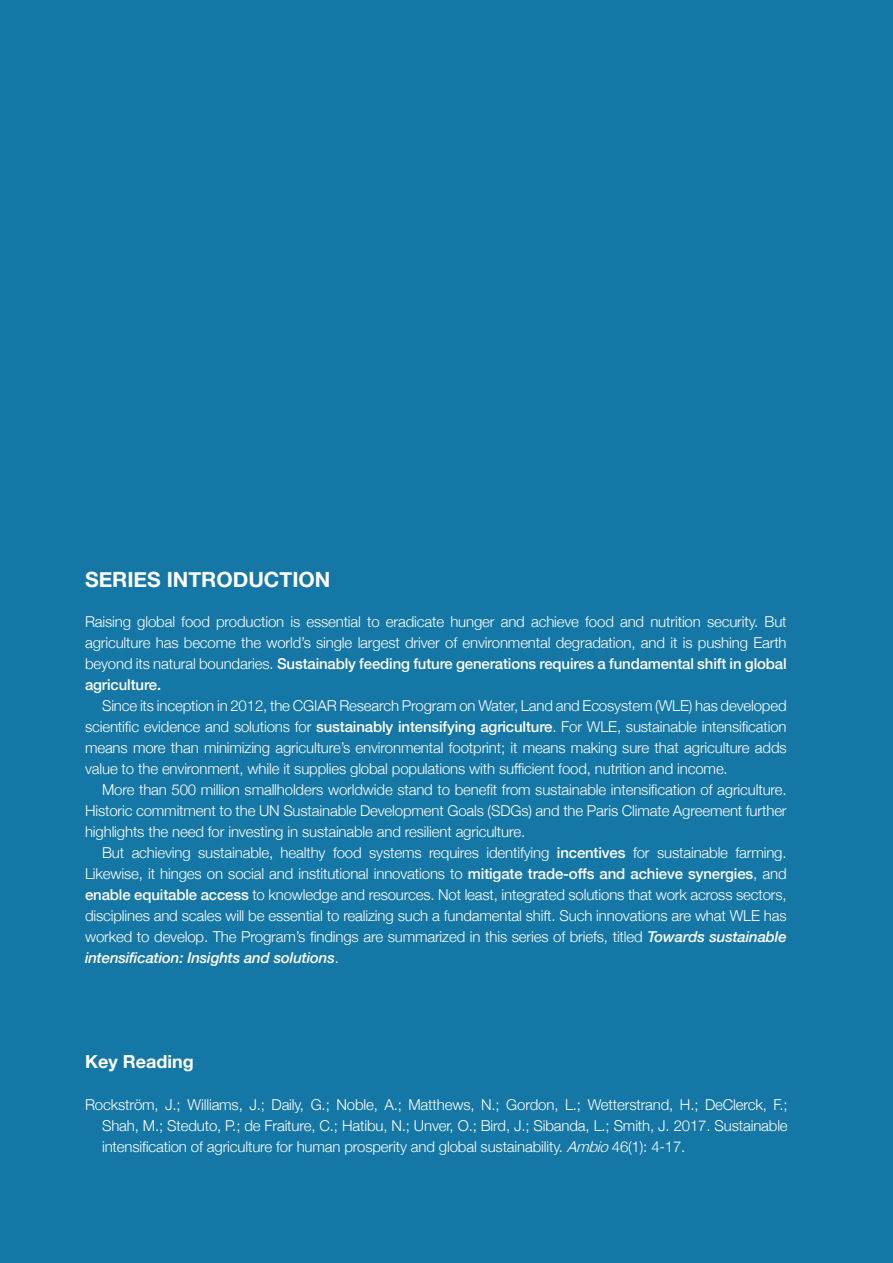
<style>
.page{position:relative;width:893px;height:1263px;background:#1477a6}
.page>*{position:absolute;margin:0;border:0;box-sizing:border-box;transform-origin:0 0}
.Heading_1{font:700 21px "Helvetica Neue";color:#fff}
.Heading_2{font:700 18px "Helvetica Neue";color:#fff}
.Text_body_base{font:300 15px/21px "Helvetica Neue";letter-spacing:-.01em;color:#fff;text-align:justify}
.Text_body_para_1{font:300 15px/21px "Helvetica Neue";letter-spacing:-.01em;color:#fff;text-align:justify}
.s1{font-weight:500}
.s2{font-weight:500;font-style:italic}
.s3{font-style:italic}
</style>
<div class="page">
<p class="Heading_1" style="left:85px;top:563px;width:247px">SERIES INTRODUCTION</p>
<p class="Text_body_para_1" style="left:85px;top:610px;width:703px">Raising global food production is essential to eradicate hunger and achieve food and nutrition security. But agriculture has become the world’s single largest driver of environmental degradation, and it is pushing Earth beyond its natural boundaries. <span class="s1">Sustainably feeding future generations requires a fundamental shift in global agriculture.</span></p>
<p class="Text_body_base" style="left:85px;top:694px;width:703px;text-indent:17px">Since its inception in 2012, the CGIAR Research Program on Water, Land and Ecosystem (WLE) has developed scientific evidence and solutions for <span class="s1">sustainably intensifying agriculture</span>. For WLE, sustainable intensification means more than minimizing agriculture’s environmental footprint; it means making sure that agriculture adds value to the environment, while it supplies global populations with sufficient food, nutrition and income.</p>
<p class="Text_body_base" style="left:85px;top:778px;width:703px;text-indent:17px">More than 500 million smallholders worldwide stand to benefit from sustainable intensification of agriculture.<br>Historic commitment to the UN Sustainable Development Goals (SDGs) and the Paris Climate Agreement further highlights the need for investing in sustainable and resilient agriculture.</p>
<p class="Text_body_base" style="left:85px;top:841px;width:703px;text-indent:17px">But achieving sustainable, healthy food systems requires identifying <span class="s1">incentives</span> for sustainable farming.<br>Likewise, it hinges on social and institutional innovations to <span class="s1">mitigate trade-offs and achieve synergies</span>, and <span class="s1">enable equitable access</span> to knowledge and resources. Not least, integrated solutions that work across sectors, disciplines and scales will be essential to realizing such a fundamental shift. Such innovations are what WLE has worked to develop. The Program’s findings are summarized in this series of briefs, titled <span class="s2">Towards sustainable intensification: Insights and solutions</span>.</p>
<p class="Heading_2" style="left:85px;top:1047px;width:110px">Key Reading</p>
<p class="Text_body_base" style="left:102px;top:1093px;width:687px;text-indent:-17px">Rockström, J.; Williams, J.; Daily, G.; Noble, A.; Matthews, N.; Gordon, L.; Wetterstrand, H.; DeClerck, F.; Shah, M.; Steduto, P.; de Fraiture, C.; Hatibu, N.; Unver, O.; Bird, J.; Sibanda, L.; Smith, J. 2017. Sustainable intensification of agriculture for human prosperity and global sustainability. <span class="s3">Ambio</span>46(1): 4-17.</p>
</div>
